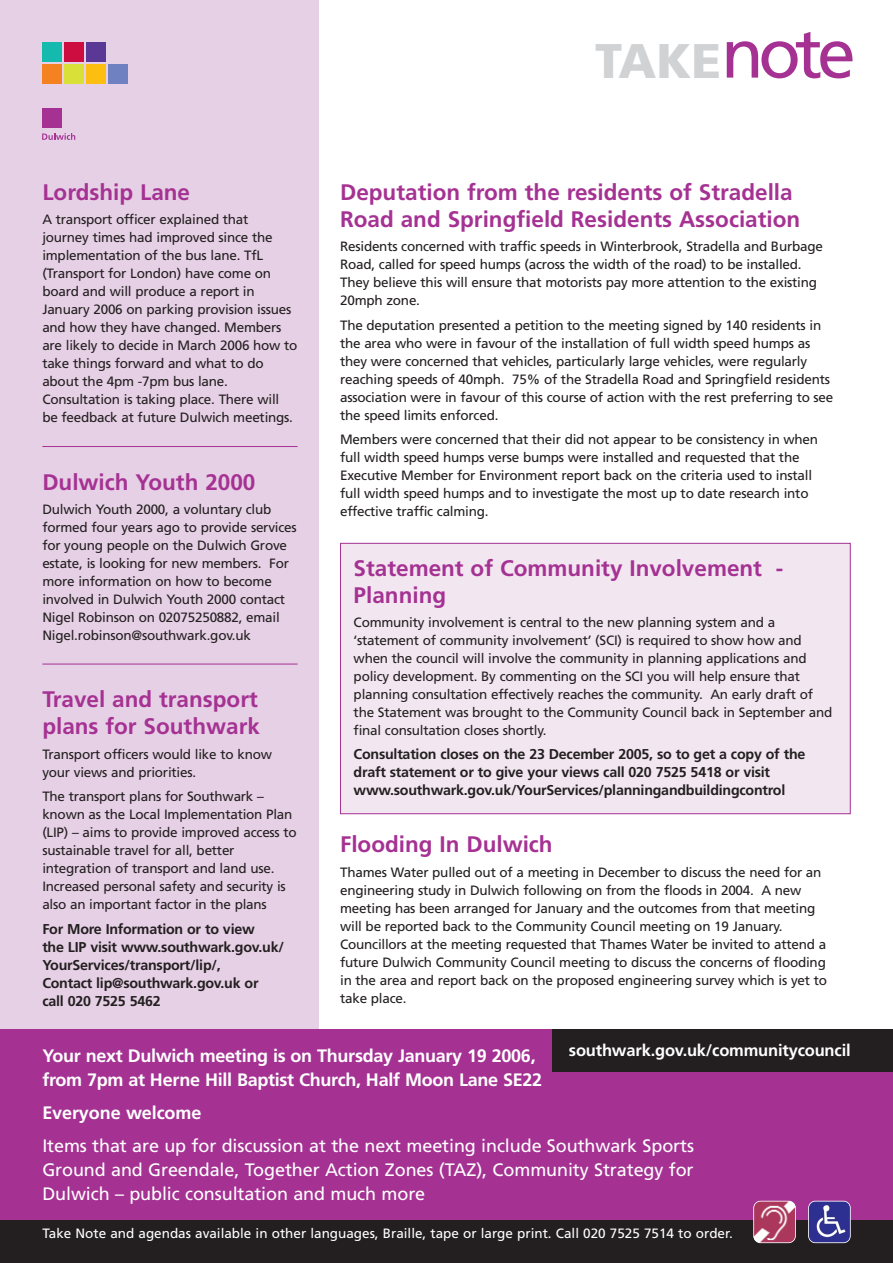
<style>
.page{position:relative;width:893px;height:1263px;background:#fff}
.page>*{position:absolute;margin:0;border:0;box-sizing:border-box;transform-origin:0 0}
.t1{font:900 48.6px "Frutiger";color:#d1d2d4}
.t2{font:700 22.5px/27px "Frutiger";color:#a53293}
.t3{font:18px/24px "Frutiger";letter-spacing:-.005em;color:#fff;text-align:justify}
.t4{font:700 18px/24px "Frutiger";letter-spacing:-.015em;color:#fff}
.t5{font:700 16.5px "Frutiger";letter-spacing:-.01em;color:#fff}
.t6{font:700 14.25px/18px "Frutiger";letter-spacing:-.015em;color:#231f20}
.t7{font:13.5px/18px "Frutiger";letter-spacing:-.015em;color:#231f20}
.t8{font:13.5px "Frutiger";color:#fff}
.s1{font-weight:400;font-size:69.6px;color:#a53293}
</style>
<div class="page">
<div style="left:0;top:0;width:319px;height:1150px;background:#e6d0e5"></div>
<div style="left:42px;top:109px;width:20px;height:19px;background:#a53293"></div>
<div style="left:86px;top:42px;width:20px;height:20px;background:#5b3896"></div>
<div style="left:64px;top:42px;width:19px;height:20px;background:#cd0d40"></div>
<div style="left:42px;top:64px;width:20px;height:20px;background:#f58220"></div>
<div style="left:42px;top:42px;width:20px;height:20px;background:#15baaf"></div>
<div style="left:64px;top:64px;width:20px;height:20px;background:#d9e139"></div>
<div style="left:86px;top:64px;width:19px;height:20px;background:#fdbe12"></div>
<div style="left:108px;top:64px;width:19px;height:20px;background:#6f81c0"></div>
<svg style="left:42px;top:133px;width:33px;height:7px"></svg>
<div style="left:0;top:1029px;width:892px;height:191px;background:#a53293"></div>
<div style="left:553px;top:1029px;width:339px;height:43px;background:#231f20"></div>
<div style="left:0;top:1220px;width:892px;height:43px;background:#231f20"></div>
<img style="left:753px;top:1201px;width:42px;height:42px;border-radius:7px">
<div style="left:753px;top:1201px;width:42px;height:42px;border:1px solid #fff;border-radius:7px"></div>
<img style="left:808px;top:1201px;width:42px;height:42px;border-radius:7px">
<div style="left:808px;top:1201px;width:42px;height:42px;border:1px solid #fff;border-radius:7px"></div>
<div style="left:340px;top:543px;width:510px;height:271px;background:#f2e7f1"></div>
<div style="left:340px;top:543px;width:510px;height:271px;border:1px solid #a53293"></div>
<hr style="left:42px;top:664px;width:255px;height:1px;background:#a53293">
<hr style="left:42px;top:446px;width:255px;height:1px;background:#a53293">
<h2 class="t2" style="left:42px;top:180px;width:149px">Lordship Lane</h2>
<p class="t7" style="left:42px;top:212px;width:257px">A transport officer explained that journey times had improved since the implementation of the bus lane. TfL (Transport for London) have come on board and will produce a report in January 2006 on parking provision issues and how they have changed. Members are likely to decide in March 2006 how to take things forward and what to do about the 4pm -7pm bus lane.<br>Consultation is taking place. There will be feedback at future Dulwich meetings.</p>
<h2 class="t2" style="left:42px;top:470px;width:214px">Dulwich Youth 2000</h2>
<p class="t7" style="left:42px;top:501px;width:256px">Dulwich Youth 2000, a voluntary club formed four years ago to provide services for young people on the Dulwich Grove estate, is looking for new members. For more information on how to become involved in Dulwich Youth 2000 contact Nigel Robinson on 02075250882, email Nigel.robinson@southwark.gov.uk</p>
<h2 class="t2" style="left:42px;top:688px;width:219px">Travel and transport plans for Southwark</h2>
<p class="t7" style="left:42px;top:746px;width:231px">Transport officers would like to know your views and priorities.</p>
<p class="t7" style="left:42px;top:789px;width:256px">The transport plans for Southwark – known as the Local Implementation Plan (LIP) – aims to provide improved access to sustainable travel for all, better integration of transport and land use.<br>Increased personal safety and security is also an important factor in the plans</p>
<p class="t6" style="left:42px;top:921px;width:243px">For More Information or to view<br>the LIP visit www.southwark.gov.uk/<br>YourServices/transport/lip/,<br>Contact lip@southwark.gov.uk or<br>call 020 7525 5462</p>
<h1 class="t1" style="left:595px;top:41px;width:262px">TAKE<span class="s1">note</span></h1>
<h2 class="t2" style="left:340px;top:180px;width:461px">Deputation from the residents of Stradella<br>Road and Springfield Residents Association</h2>
<p class="t7" style="left:340px;top:239px;width:484px">Residents concerned with traffic speeds in Winterbrook, Stradella and Burbage Road, called for speed humps (across the width of the road) to be installed.<br>They believe this will ensure that motorists pay more attention to the existing 20mph zone.</p>
<p class="t7" style="left:340px;top:317px;width:495px">The deputation presented a petition to the meeting signed by 140 residents in the area who were in favour of the installation of full width speed humps as they were concerned that vehicles, particularly large vehicles, were regularly reaching speeds of 40mph. 75% of the Stradella Road and Springfield residents association were in favour of this course of action with the rest preferring to see the speed limits enforced.</p>
<p class="t7" style="left:340px;top:431px;width:479px">Members were concerned that their did not appear to be consistency in when full width speed humps verse bumps were installed and requested that the Executive Member for Environment report back on the criteria used to install full width speed humps and to investigate the most up to date research into effective traffic calming.</p>
<h2 class="t2" style="left:353px;top:556px;width:431px">Statement of Community Involvement -<br>Planning</h2>
<p class="t7" style="left:353px;top:614px;width:480px">Community involvement is central to the new planning system and a ‘statement of community involvement’ (SCI) is required to show how and when the council will involve the community in planning applications and policy development. By commenting on the SCI you will help ensure that planning consultation effectively reaches the community. An early draft of the Statement was brought to the Community Council back in September and final consultation closes shortly.</p>
<p class="t6" style="left:353px;top:747px;width:453px">Consultation closes on the 23 December 2005, so to get a copy of the draft statement or to give your views call 020 7525 5418 or visit www.southwark.gov.uk/YourServices/planningandbuildingcontrol</p>
<h2 class="t2" style="left:340px;top:833px;width:214px">Flooding In Dulwich</h2>
<p class="t7" style="left:340px;top:864px;width:488px">Thames Water pulled out of a meeting in December to discuss the need for an engineering study in Dulwich following on from the floods in 2004. A new meeting has been arranged for January and the outcomes from that meeting will be reported back to the Community Council meeting on 19 January.<br>Councillors at the meeting requested that Thames Water be invited to attend a future Dulwich Community Council meeting to discuss the concerns of flooding in the area and report back on the proposed engineering survey which is yet to take place.</p>
<p class="t5" style="left:569px;top:1043px;width:283px">southwark.gov.uk/communitycouncil</p>
<h3 class="t4" style="left:42px;top:1046px;width:501px">Your next Dulwich meeting is on Thursday January 19 2006, from 7pm at Herne Hill Baptist Church, Half Moon Lane SE22</h3>
<h3 class="t4" style="left:42px;top:1102px;width:161px">Everyone welcome</h3>
<h3 class="t3" style="left:42px;top:1135px;width:653px">Items that are up for discussion at the next meeting include Southwark Sports Ground and Greendale, Together Action Zones (TAZ), Community Strategy for Dulwich – public consultation and much more</h3>
<p class="t8" style="left:42px;top:1228px;width:692px">Take Note and agendas available in other languages, Braille, tape or large print. Call 020 7525 7514 to order.</p>
</div>
